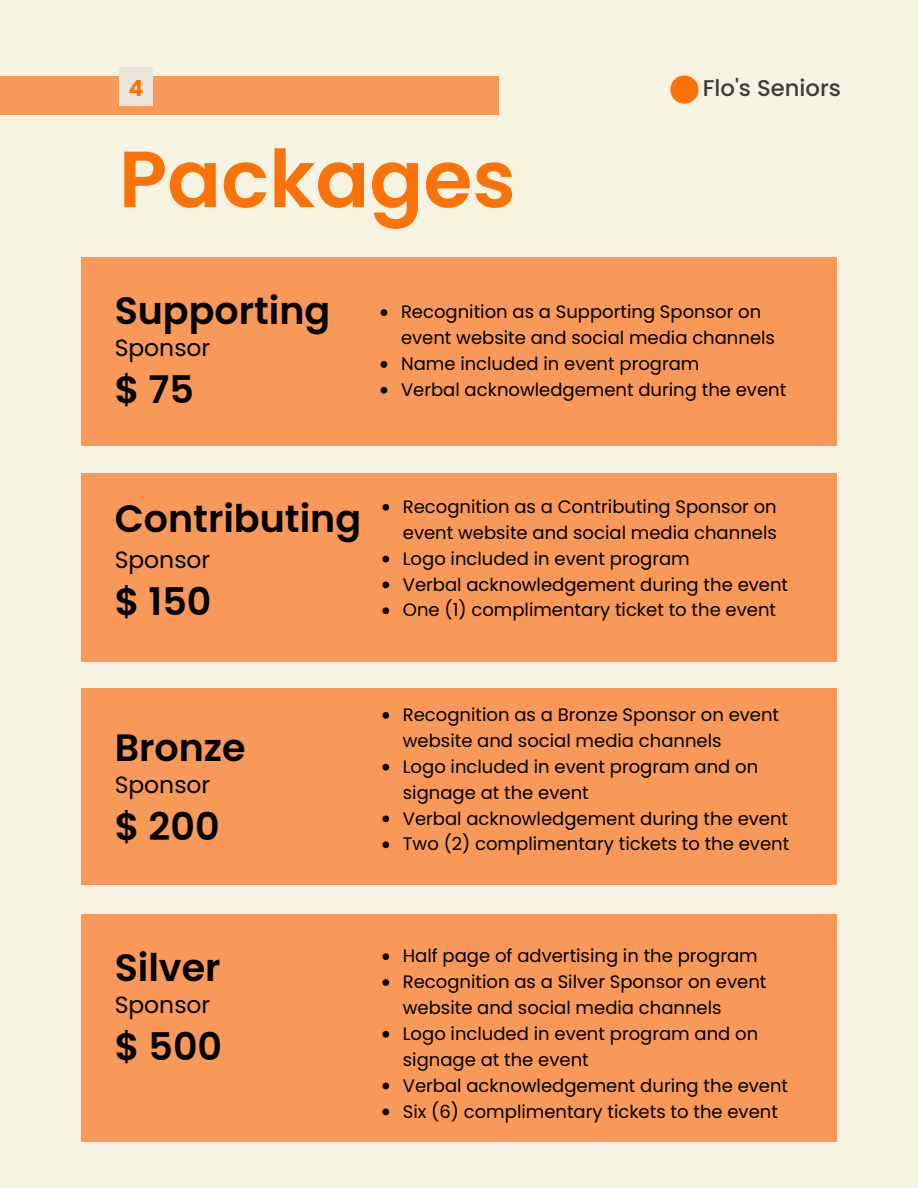
<style>
.page{position:relative;width:918px;height:1188px;background:#f7f3e2}
.page>*{position:absolute;margin:0;border:0;box-sizing:border-box;transform-origin:0 0}
.t1{font:600 79.5px "Poppins";color:#f97308}
.t2{font:600 38.1px/78.9px "Poppins";color:#000}
.t3{font:23.4px "Poppins";color:#000}
.t4{font:500 22.8px "Poppins";color:#403e37}
.t5{font:700 22.2px "Poppins";color:#f97308}
.t6{font:18px/25.8px "Poppins";color:#000}
</style>
<div class="page">
<div style="left:0;top:76px;width:499px;height:38px;background:#f89859"></div>
<div style="left:119px;top:68px;width:34px;height:38px;background:#ebe5da"></div>
<div style="left:81px;top:257px;width:756px;height:188px;background:#f89859"></div>
<svg style="left:381px;top:309px;width:6px;height:7px"></svg>
<svg style="left:381px;top:361px;width:6px;height:7px"></svg>
<svg style="left:381px;top:387px;width:6px;height:7px"></svg>
<div style="left:81px;top:473px;width:756px;height:188px;background:#f89859"></div>
<svg style="left:382px;top:504px;width:7px;height:7px"></svg>
<svg style="left:382px;top:556px;width:7px;height:6px"></svg>
<svg style="left:382px;top:582px;width:7px;height:6px"></svg>
<svg style="left:382px;top:607px;width:7px;height:7px"></svg>
<div style="left:81px;top:688px;width:756px;height:197px;background:#f89859"></div>
<svg style="left:382px;top:712px;width:7px;height:7px"></svg>
<svg style="left:382px;top:764px;width:7px;height:7px"></svg>
<svg style="left:382px;top:816px;width:7px;height:6px"></svg>
<svg style="left:382px;top:841px;width:7px;height:7px"></svg>
<div style="left:81px;top:914px;width:756px;height:228px;background:#f89859"></div>
<svg style="left:382px;top:953px;width:7px;height:7px"></svg>
<svg style="left:382px;top:979px;width:7px;height:7px"></svg>
<svg style="left:382px;top:1031px;width:7px;height:7px"></svg>
<svg style="left:382px;top:1083px;width:7px;height:6px"></svg>
<svg style="left:382px;top:1109px;width:7px;height:6px"></svg>
<div style="left:670px;top:75px;width:29px;height:29px;background:#f97308;border-radius:50%"></div>
<p class="t5" style="left:128px;top:73px;width:17px">4</p>
<p class="t4" style="left:703px;top:72px;width:140px">Flo's Seniors</p>
<h1 class="t1" style="left:119px;top:124px;width:398px">Packages</h1>
<h2 class="t2" style="left:115px;top:272px;width:217px">Supporting $ 75</h2>
<p class="t3" style="left:115px;top:332px;width:97px">Sponsor</p>
<h2 class="t2" style="left:115px;top:477px;width:248px;line-height:83.2px">Contributing $ 150</h2>
<p class="t3" style="left:115px;top:544px;width:97px">Sponsor</p>
<h2 class="t2" style="left:115px;top:708px;width:133px">Bronze $ 200</h2>
<p class="t3" style="left:115px;top:768px;width:97px">Sponsor</p>
<h2 class="t2" style="left:115px;top:928px;width:109px">Silver $ 500</h2>
<p class="t3" style="left:115px;top:989px;width:97px">Sponsor</p>
<p class="t6" style="left:401px;top:299px;width:387px">Recognition as a Supporting Sponsor on event website and social media channels Name included in event program<br>Verbal acknowledgement during the event</p>
<p class="t6" style="left:403px;top:494px;width:387px">Recognition as a Contributing Sponsor on event website and social media channels Logo included in event program<br>Verbal acknowledgement during the event One (1) complimentary ticket to the event</p>
<p class="t6" style="left:403px;top:702px;width:388px">Recognition as a Bronze Sponsor on event website and social media channels<br>Logo included in event program and on signage at the event<br>Verbal acknowledgement during the event Two (2) complimentary tickets to the event</p>
<p class="t6" style="left:403px;top:943px;width:387px">Half page of advertising in the program Recognition as a Silver Sponsor on event website and social media channels<br>Logo included in event program and on signage at the event<br>Verbal acknowledgement during the event Six (6) complimentary tickets to the event</p>
</div>
